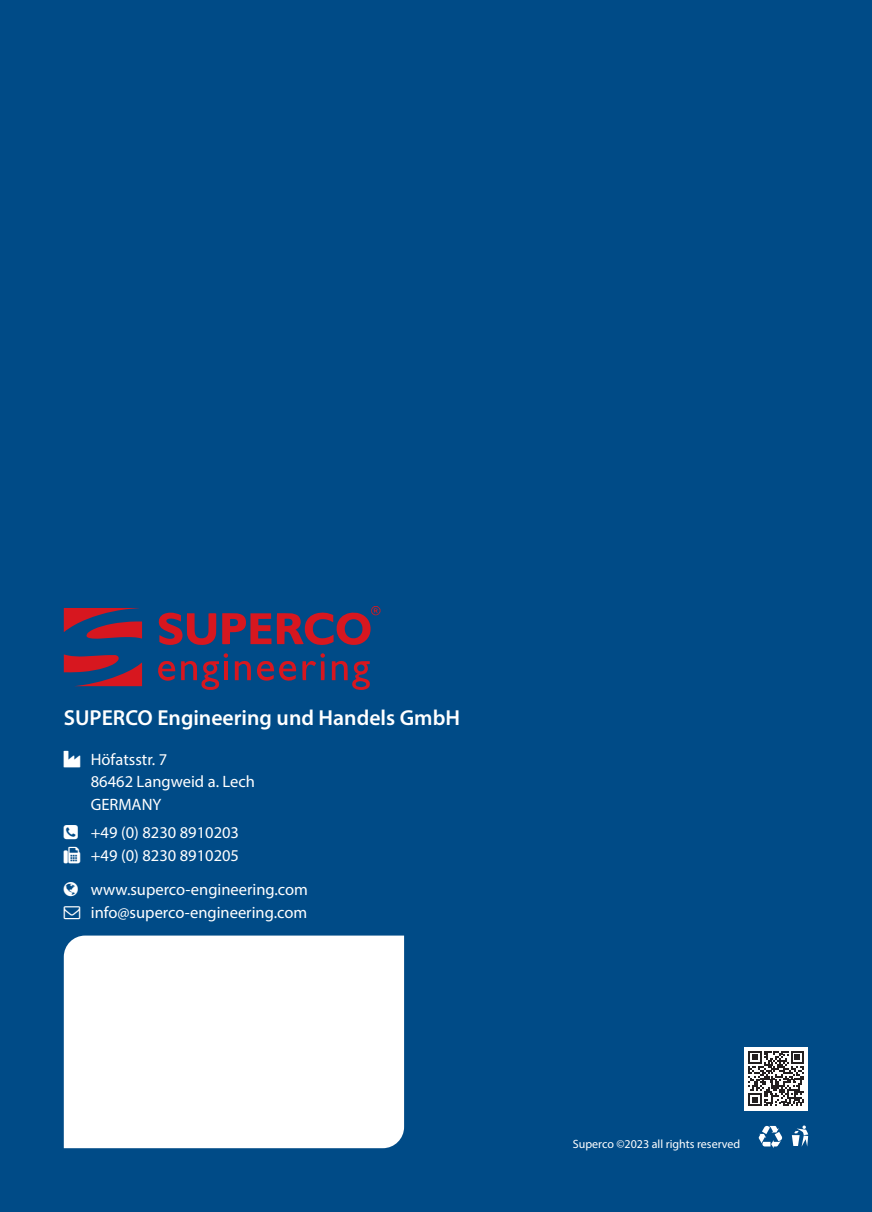
<style>
.page{position:relative;width:872px;height:1212px;background:#004b87}
.page>*{position:absolute;margin:0;border:0;box-sizing:border-box;transform-origin:0 0}
.t1{font:600 21.75px "Myriad Pro";color:#fff}
.t2{font:16.5px/22.5px "Myriad Pro";color:#fff}
.t3{font:12px "Myriad Pro";color:#fff}
</style>
<div class="page">
<svg style="left:64px;top:608px;width:78px;height:31px"></svg>
<svg style="left:64px;top:654px;width:78px;height:32px"></svg>
<svg style="left:158px;top:613px;width:58px;height:32px"></svg>
<svg style="left:222px;top:613px;width:49px;height:31px"></svg>
<svg style="left:158px;top:661px;width:17px;height:20px"></svg>
<svg style="left:257px;top:661px;width:39px;height:20px"></svg>
<svg style="left:235px;top:661px;width:16px;height:19px"></svg>
<svg style="left:332px;top:661px;width:38px;height:29px"></svg>
<svg style="left:302px;top:653px;width:23px;height:27px"></svg>
<svg style="left:181px;top:653px;width:47px;height:37px"></svg>
<svg style="left:277px;top:606px;width:103px;height:39px"></svg>
<div style="left:744px;top:1046px;width:64px;height:64px;background:#fff"></div>
<svg style="left:748px;top:1051px;width:56px;height:55px"></svg>
<svg style="left:758px;top:1126px;width:24px;height:22px"></svg>
<svg style="left:792px;top:1125px;width:16px;height:22px"></svg>
<div style="left:64px;top:935px;width:340px;height:213px;background:#fff"></div>
<p class="t1" style="left:64px;top:704px;width:398px">SUPERCO Engineering und Handels GmbH</p>
<p class="t2" style="left:91px;top:748px;width:166px;text-indent:-27px">◆ Höfatsstr. 7<br>86462 Langweid a. Lech<br>GERMANY</p>
<p class="t2" style="left:91px;top:821px;width:150px">+49 (0) 8230 8910203</p>
<p class="t2" style="left:91px;top:844px;width:150px">+49 (0) 8230 8910205</p>
<p class="t2" style="left:91px;top:878px;width:219px">www.superco-engineering.com</p>
<p class="t2" style="left:91px;top:901px;width:218px">info@superco-engineering.com</p>
<p class="t3" style="left:573px;top:1136px;width:169px">Superco ©2023 all rights reserved</p>
</div>
